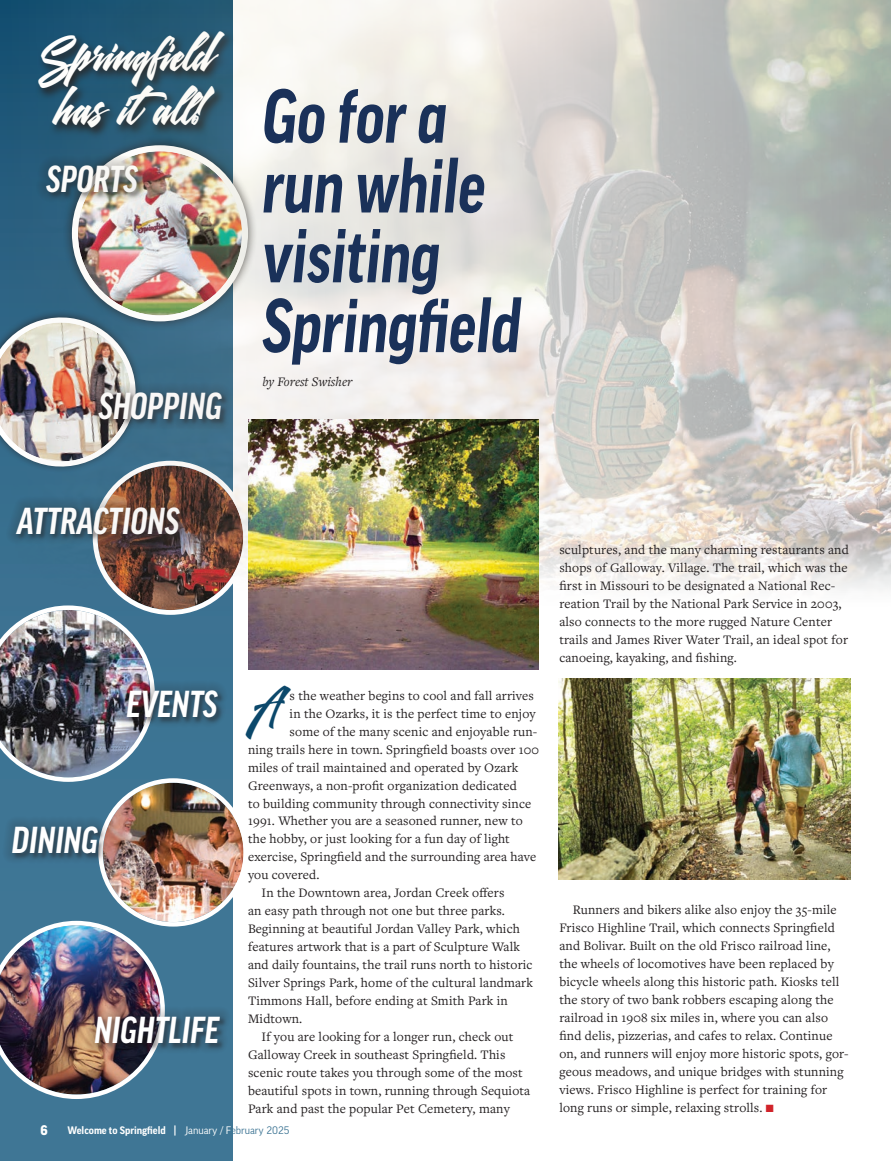
<style>
.page{position:relative;width:891px;height:1161px;background:#fff}
.page>*{position:absolute;margin:0;border:0;box-sizing:border-box;transform-origin:0 0}
.t1{font:italic 700 73.5px/69.9px "Good Pro";color:#1a3159;scale:.82 1}
.t2{font:36.3px/54.4px "Emerald";color:#fff;text-align:center}
.t3{font:italic 700 condensed 36.15px "Good Pro";color:#fff}
.t4{font:32.85px "Emerald";color:#0b486b}
.t5{font:13.5px/18px "Freight Text Pro";letter-spacing:.01em;color:#231f20}
.t6{font:italic 13.5px "Freight Text Pro";color:#231f20}
.t7{font:900 13.5px "Good Pro";color:#fff}
.t8{font:700 10.5px "Good Pro";color:#fff}
.s1{font-stretch:condensed}
.s2{font-weight:400}
.s3{font-weight:400;color:#3f7695}
.s4{color:#d1232a}
</style>
<div class="page">
<div style="left:0;top:0;width:233px;height:1161px;background:#3f7695"></div>
<svg style="left:0;top:300px;width:8px;height:153px"></svg>
<img style="left:0;top:616px;width:154px;height:166px">
<img style="left:103px;top:783px;width:140px;height:139px">
<div style="left:98px;top:778px;width:150px;height:149px;border:4px solid #fff;border-radius:50%"></div>
<img style="left:0;top:921px;width:165px;height:178px">
<div style="left:116px;top:680px;width:112px;height:48px;background:#231f20;opacity:.4"></div>
<div style="left:2px;top:816px;width:107px;height:48px;background:#231f20;opacity:.4"></div>
<div style="left:84px;top:1006px;width:147px;height:48px;background:#231f20;opacity:.4"></div>
<img style="left:8px;top:0;width:883px;height:616px">
<img style="left:248px;top:420px;width:291px;height:250px">
<img style="left:558px;top:679px;width:292px;height:201px">
<h2 class="t2" style="left:38px;top:31px;width:174px">Springfield has itall!</h2>
<h3 class="t3" style="left:46px;top:159px;width:93px">SPORTS</h3>
<h3 class="t3" style="left:99px;top:386px;width:125px">SHOPPING</h3>
<h1 class="t1" style="left:263px;top:81px;width:317px">Go for a run while visiting<br>Springfield</h1>
<p class="t6" style="left:262px;top:373px;width:91px">by Forest Swisher</p>
<h3 class="t3" style="left:17px;top:500px;width:164px">ATTRACTIONS</h3>
<h3 class="t3" style="left:126px;top:684px;width:93px">EVENTS</h3>
<h3 class="t3" style="left:12px;top:820px;width:88px">DINING</h3>
<h3 class="t3" style="left:94px;top:1010px;width:126px">NIGHTLIFE</h3>
<h3 class="t4" style="left:248px;top:690px;width:36px">A</h3>
<p class="t5" style="left:290px;top:686px;width:246px">s the weather begins to cool and fall arrives</p>
<p class="t5" style="left:290px;top:704px;width:247px">in the Ozarks, it is the perfect time to enjoy</p>
<p class="t5" style="left:290px;top:722px;width:249px">some of the many scenic and enjoyable run-</p>
<p class="t5" style="left:248px;top:740px;width:293px">ning trails here in town. Springfield boasts over 100</p>
<p class="t5" style="left:248px;top:758px;width:272px">miles of trail maintained and operated by Ozark</p>
<p class="t5" style="left:248px;top:776px;width:270px">Greenways, a non-profit organization dedicated</p>
<p class="t5" style="left:248px;top:794px;width:285px">to building community through connectivity since</p>
<p class="t5" style="left:248px;top:812px;width:276px">1991. Whether you are a seasoned runner, new to</p>
<p class="t5" style="left:248px;top:830px;width:263px">the hobby, or just looking for a fun day of light</p>
<p class="t5" style="left:248px;top:848px;width:290px">exercise, Springfield and the surrounding area have</p>
<p class="t5" style="left:248px;top:866px;width:73px">you covered.</p>
<p class="t5" style="left:262px;top:884px;width:244px">In the Downtown area, Jordan Creek offers</p>
<p class="t5" style="left:248px;top:902px;width:258px">an easy path through not one but three parks.</p>
<p class="t5" style="left:248px;top:920px;width:273px">Beginning at beautiful Jordan Valley Park, which</p>
<p class="t5" style="left:248px;top:938px;width:274px">features artwork that is a part of Sculpture Walk</p>
<p class="t5" style="left:248px;top:956px;width:286px">and daily fountains, the trail runs north to historic</p>
<p class="t5" style="left:248px;top:974px;width:286px">Silver Springs Park, home of the cultural landmark</p>
<p class="t5" style="left:248px;top:992px;width:261px">Timmons Hall, before ending at Smith Park in</p>
<p class="t5" style="left:248px;top:1010px;width:56px">Midtown.</p>
<p class="t5" style="left:262px;top:1028px;width:253px">If you are looking for a longer run, check out</p>
<p class="t5" style="left:248px;top:1046px;width:259px">Galloway Creek in southeast Springfield. This</p>
<p class="t5" style="left:248px;top:1064px;width:276px">scenic route takes you through some of the most</p>
<p class="t5" style="left:248px;top:1082px;width:284px">beautiful spots in town, running through Sequiota</p>
<p class="t5" style="left:248px;top:1100px;width:263px">Park and past the popular Pet Cemetery, many</p>
<p class="t7" style="left:40px;top:1122px;width:9px">6</p>
<p class="t8" style="left:68px;top:1124px;width:223px">Welcome to Springfield <span class="s1">|</span> <span class="s2">January / F</span><span class="s3">ebruary 2025</span></p>
<p class="t5" style="left:559px;top:540px;width:291px">sculptures, and the many charming restaurants and shops of Galloway. Village. The trail, which was the first in Missouri to be designated a National Rec&shy;reation Trail by the National Park Service in 2003, also connects to the more rugged Nature Center trails and James River Water Trail, an ideal spot for canoeing, kayaking, and fishing.</p>
<p class="t5" style="left:559px;top:900px;width:291px;text-indent:14px">Runners and bikers alike also enjoy the 35-mile Frisco Highline Trail, which connects Springfield and Bolivar. Built on the old Frisco railroad line, the wheels of locomotives have been replaced by bicycle wheels along this historic path. Kiosks tell the story of two bank robbers escaping along the railroad in 1908 six miles in, where you can also find delis, pizzerias, and cafes to relax. Continue on, and runners will enjoy more historic spots, gor&shy;geous meadows, and unique bridges with stunning views. Frisco Highline is perfect for training for long runs or simple, relaxing strolls. <span class="s4">■</span></p>
</div>
